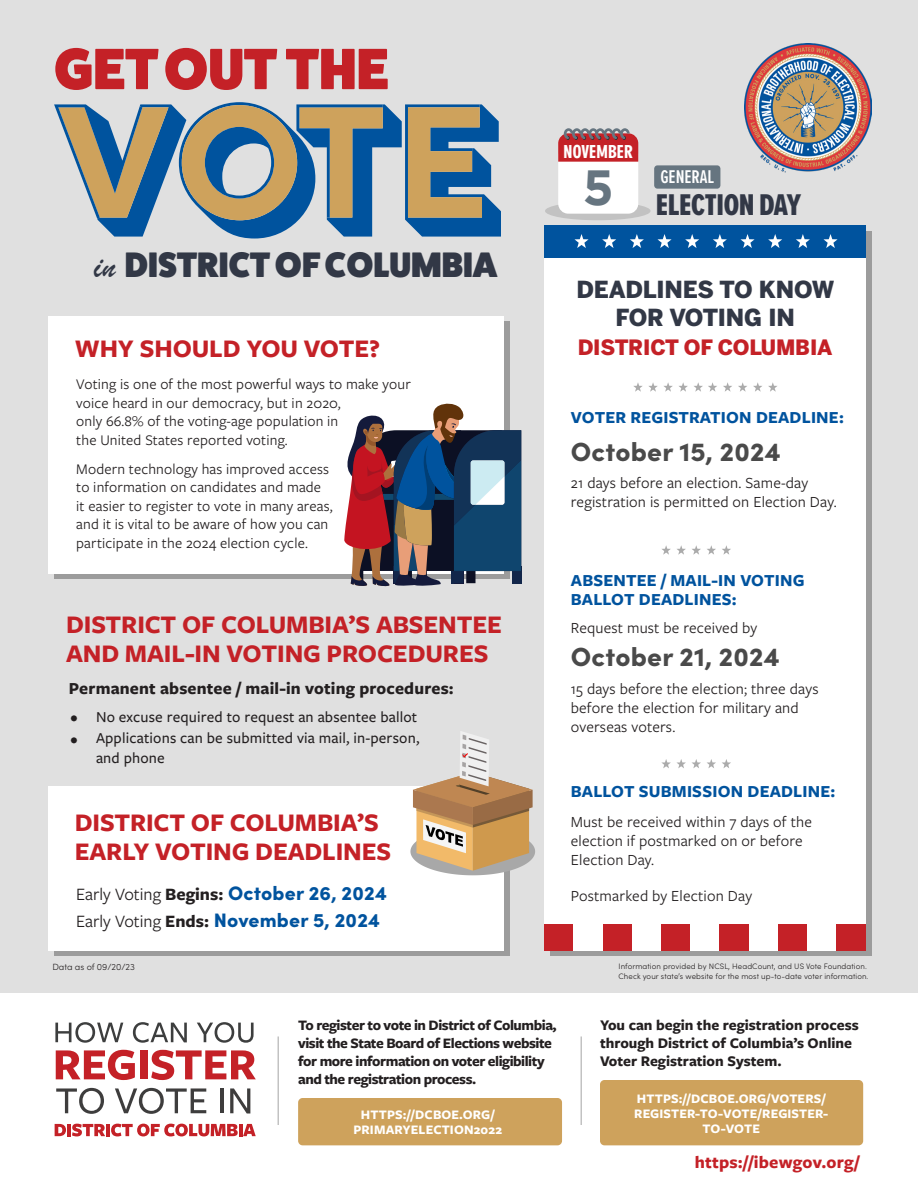
<style>
.page{position:relative;width:918px;height:1188px;background:#fff}
.page>*{position:absolute;margin:0;border:0;box-sizing:border-box;transform-origin:0 0}
.t1{font:700 49.2px "Gotham";color:#667580}
.t2{font:800 35.55px "Fat Frank";color:#323846}
.t3{font:31.05px "Proxima Nova Ex Cn Extrabld";letter-spacing:-.01em;color:#323846}
.t4{font:700 26.25px/29.2px "Freight Sans Pro";letter-spacing:-.005em;color:#c42127}
.t5{font:900 26.25px "Sofia Pro";letter-spacing:.01em;color:#4a4a4a}
.t6{font:900 23.4px/28.5px "Benton Sans";letter-spacing:-.01em;color:#323846;text-align:center}
.t7{font:900 21px "Benton Sans";letter-spacing:-.01em;color:#c42127}
.t8{font:900 19.5px "Sofia Pro";letter-spacing:.01em;color:#00539e}
.t9{font:900 19.5px "Neuzeit Gro Ext";letter-spacing:-.025em;color:#fff}
.t10{font:600 19.2px "Proxima Nova Ex Cn";color:#fff}
.t11{font:700 18px "Freight Sans Pro";letter-spacing:.01em;color:#c42127}
.t12{font:700 17.55px/18.9px "Freight Sans Pro";letter-spacing:.01em;color:#00539e}
.t13{font:700 17.55px "Freight Sans Pro";letter-spacing:.01em;color:#231f20}
.t14{font:16.05px/19.2px "Freight Sans Pro";letter-spacing:.01em;color:#231f20}
.t15{font:500 15.75px/20.4px "Freight Sans Pro";letter-spacing:.01em;color:#231f20}
.t16{font:300 15.75px "Freight Sans Pro";color:#231f20}
.t17{font:15.3px/18.5px "Freight Sans Pro";letter-spacing:.01em;color:#231f20}
.t18{font:700 15.3px/18px "Freight Sans Pro";color:#231f20}
.t19{font:700 15px/18px "Freight Sans Pro";letter-spacing:-.03em;color:#231f20}
.t20{font:700 13.5px/15px "Freight Sans Pro";letter-spacing:.01em;color:#fff;text-align:center}
.t21{font:300 9px "Sofia Pro";color:#231f20}
.t22{font:300 7.95px/9.4px "Sofia Pro";letter-spacing:.01em;color:#231f20}
.s1{font-family:"Brush Script";font-weight:400;font-size:36.15px}
.s2{font-family:"Freight Sans Pro";font-weight:400;font-size:18px;color:#231f20}
.s3{font-family:"Freight Sans Pro";font-weight:700;font-size:18px;color:#231f20}
</style>
<div class="page">
<div style="left:0;top:0;width:918px;height:1182px;background:#e0e0e0"></div>
<div style="left:0;top:993px;width:918px;height:195px;background:#fff"></div>
<svg style="left:55px;top:48px;width:104px;height:42px"></svg>
<svg style="left:165px;top:48px;width:112px;height:42px"></svg>
<svg style="left:286px;top:49px;width:102px;height:40px"></svg>
<svg style="left:54px;top:102px;width:447px;height:137px"></svg>
<div style="left:54px;top:795px;width:456px;height:161px;background:#9c9c9c"></div>
<div style="left:49px;top:316px;width:455px;height:258px;background:#fff"></div>
<div style="left:49px;top:786px;width:455px;height:165px;background:#fff"></div>
<div style="left:550px;top:231px;width:322px;height:725px;background:#9c9c9c"></div>
<div style="left:545px;top:230px;width:321px;height:718px;background:#fff"></div>
<div style="left:545px;top:924px;width:29px;height:27px;background:#c42127"></div>
<div style="left:574px;top:924px;width:29px;height:27px;background:#fff"></div>
<div style="left:603px;top:924px;width:29px;height:27px;background:#c42127"></div>
<div style="left:632px;top:924px;width:29px;height:27px;background:#fff"></div>
<div style="left:661px;top:924px;width:30px;height:27px;background:#c42127"></div>
<div style="left:691px;top:924px;width:29px;height:27px;background:#fff"></div>
<div style="left:720px;top:924px;width:29px;height:27px;background:#c42127"></div>
<div style="left:749px;top:924px;width:29px;height:27px;background:#fff"></div>
<div style="left:778px;top:924px;width:29px;height:27px;background:#c42127"></div>
<div style="left:807px;top:924px;width:29px;height:27px;background:#fff"></div>
<div style="left:836px;top:924px;width:30px;height:27px;background:#c42127"></div>
<div style="left:654px;top:165px;width:66px;height:24px;background:#667580;border-radius:3px"></div>
<div style="left:545px;top:202px;width:106px;height:18px;background:#c2c2c2;border-radius:50%"></div>
<svg style="left:558px;top:128px;width:80px;height:86px;background:#e2b3b5"></svg>
<div style="left:545px;top:225px;width:321px;height:33px;background:#00539e"></div>
<svg style="left:630px;top:234px;width:14px;height:14px"></svg>
<svg style="left:657px;top:234px;width:15px;height:14px"></svg>
<svg style="left:685px;top:234px;width:14px;height:14px"></svg>
<svg style="left:602px;top:234px;width:14px;height:14px"></svg>
<svg style="left:574px;top:234px;width:15px;height:14px"></svg>
<svg style="left:768px;top:234px;width:14px;height:14px"></svg>
<svg style="left:796px;top:234px;width:14px;height:14px"></svg>
<svg style="left:824px;top:234px;width:14px;height:14px"></svg>
<svg style="left:740px;top:234px;width:15px;height:14px"></svg>
<svg style="left:713px;top:234px;width:14px;height:14px"></svg>
<img style="left:744px;top:43px;width:128px;height:130px">
<div style="left:298px;top:1098px;width:264px;height:47px;background:#cea25c;border-radius:4px"></div>
<div style="left:600px;top:1080px;width:263px;height:65px;background:#cea25c;border-radius:4px"></div>
<svg style="left:342px;top:403px;width:179px;height:184px"></svg>
<svg style="left:55px;top:1022px;width:68px;height:21px"></svg>
<svg style="left:133px;top:1022px;width:54px;height:21px"></svg>
<svg style="left:197px;top:1022px;width:57px;height:21px"></svg>
<svg style="left:56px;top:1050px;width:79px;height:30px"></svg>
<div style="left:140px;top:1050px;width:7px;height:29px;background:#c42127"></div>
<svg style="left:151px;top:1050px;width:105px;height:30px"></svg>
<svg style="left:56px;top:1088px;width:48px;height:26px"></svg>
<svg style="left:115px;top:1088px;width:91px;height:26px"></svg>
<hr style="left:220px;top:1088px;width:4px;height:25px;background:#3e3d3d">
<svg style="left:230px;top:1088px;width:20px;height:26px"></svg>
<svg style="left:55px;top:1124px;width:11px;height:12px"></svg>
<hr style="left:67px;top:1124px;width:4px;height:12px;background:#c42127">
<svg style="left:72px;top:1124px;width:33px;height:12px"></svg>
<hr style="left:106px;top:1124px;width:4px;height:12px;background:#c42127">
<svg style="left:111px;top:1124px;width:145px;height:12px"></svg>
<svg style="left:410px;top:731px;width:125px;height:144px"></svg>
<svg style="left:738px;top:382px;width:9px;height:10px"></svg>
<svg style="left:753px;top:382px;width:9px;height:10px"></svg>
<svg style="left:768px;top:382px;width:9px;height:10px"></svg>
<svg style="left:723px;top:382px;width:9px;height:10px"></svg>
<svg style="left:633px;top:382px;width:84px;height:10px"></svg>
<svg style="left:692px;top:759px;width:9px;height:9px"></svg>
<svg style="left:707px;top:759px;width:9px;height:9px"></svg>
<svg style="left:722px;top:759px;width:9px;height:9px"></svg>
<svg style="left:661px;top:759px;width:25px;height:9px"></svg>
<svg style="left:692px;top:545px;width:9px;height:10px"></svg>
<svg style="left:707px;top:545px;width:9px;height:10px"></svg>
<svg style="left:722px;top:545px;width:9px;height:10px"></svg>
<svg style="left:662px;top:545px;width:24px;height:10px"></svg>
<hr style="left:580px;top:1036px;width:2px;height:89px;background:#c2c2c2">
<hr style="left:278px;top:1036px;width:1px;height:89px;background:#c2c2c2">
<p class="t2" style="left:94px;top:245px;width:405px"><span class="s1">in</span> DISTRICT OF COLUMBIA</p>
<p class="t4" style="left:75px;top:333px;width:307px">WHY SHOULD YOU VOTE?</p>
<p class="t17" style="left:76px;top:375px;width:336px">Voting is one of the most powerful ways to make your voice heard in our democracy, but in 2020,<br>only 66.8% of the voting-age population in<br>the United States reported voting.</p>
<p class="t17" style="left:76px;top:459px;width:258px">Modern technology has improved access to information on candidates and made it easier to register to vote in many areas, and it is vital to be aware of how you can participate in the 2024 election cycle.</p>
<p class="t4" style="left:66px;top:609px;width:438px">DISTRICT OF COLUMBIA’S ABSENTEE<br>AND MAIL-IN VOTING PROCEDURES</p>
<p class="t13" style="left:69px;top:677px;width:386px">Permanent absentee / mail-in voting procedures:</p>
<p class="t16" style="left:70px;top:707px;width:9px">•</p>
<p class="t16" style="left:70px;top:728px;width:9px">•</p>
<p class="t15" style="left:96px;top:706px;width:325px">No excuse required to request an absentee ballot<br>Applications can be submitted via mail, in-person, and phone</p>
<p class="t4" style="left:75px;top:807px;width:318px">DISTRICT OF COLUMBIA’S<br>EARLY VOTING DEADLINES</p>
<p class="t8" style="left:76px;top:878px;width:312px"><span class="s2">Early Voting</span> <span class="s3">Begins:</span> October 26, 2024</p>
<p class="t8" style="left:76px;top:905px;width:305px"><span class="s2">Early Voting</span> <span class="s3">Ends:</span> November 5, 2024</p>
<p class="t21" style="left:52px;top:960px;width:84px">Data as of 09/20/23</p>
<p class="t9" style="left:563px;top:141px;width:71px">NOVEMBER</p>
<h1 class="t1" style="left:583px;top:159px;width:33px">5</h1>
<p class="t10" style="left:660px;top:163px;width:55px">GENERAL</p>
<h3 class="t3" style="left:656px;top:182px;width:147px">ELECTION DAY</h3>
<p class="t6" style="left:577px;top:274px;width:259px">DEADLINES TO KNOW<br>FOR VOTING IN</p>
<p class="t7" style="left:578px;top:334px;width:256px">DISTRICT OF COLUMBIA</p>
<p class="t12" style="left:571px;top:407px;width:274px">VOTER REGISTRATION DEADLINE:</p>
<p class="t5" style="left:571px;top:431px;width:211px">October 15, 2024</p>
<p class="t14" style="left:571px;top:473px;width:267px">21 days before an election. Same-day registration is permitted on Election Day.</p>
<p class="t12" style="left:571px;top:570px;width:235px">ABSENTEE / MAIL-IN VOTING<br>BALLOT DEADLINES:</p>
<p class="t14" style="left:571px;top:618px;width:188px">Request must be received by</p>
<p class="t5" style="left:571px;top:636px;width:210px">October 21, 2024</p>
<p class="t14" style="left:571px;top:678px;width:249px">15 days before the election; three days before the election for military and overseas voters.</p>
<p class="t12" style="left:571px;top:782px;width:266px">BALLOT SUBMISSION DEADLINE:</p>
<p class="t14" style="left:571px;top:811px;width:243px">Must be received within 7 days of the election if postmarked on or before<br>Election Day.</p>
<p class="t14" style="left:571px;top:885px;width:183px">Postmarked by Election Day</p>
<p class="t22" style="left:619px;top:961px;width:251px">Information provided by NCSL, HeadCount, and US Vote Foundation.<br>Check your state’s website for the most up-to-date voter information.</p>
<p class="t19" style="left:298px;top:1016px;width:260px">To register to vote in District of Columbia, visit the State Board of Elections website for more information on voter eligibility and the registration process.</p>
<p class="t20" style="left:353px;top:1107px;width:150px">HTTPS://DCBOE.ORG/<br>PRIMARYELECTION2022</p>
<p class="t18" style="left:600px;top:1016px;width:260px">You can begin the registration process through District of Columbia’s Online<br>Voter Registration System.</p>
<p class="t20" style="left:634px;top:1090px;width:196px">HTTPS://DCBOE.ORG/VOTERS/<br>REGISTER-TO-VOTE/REGISTER-<br>TO-VOTE</p>
<p class="t11" style="left:695px;top:1149px;width:167px">https://ibewgov.org/</p>
</div>
